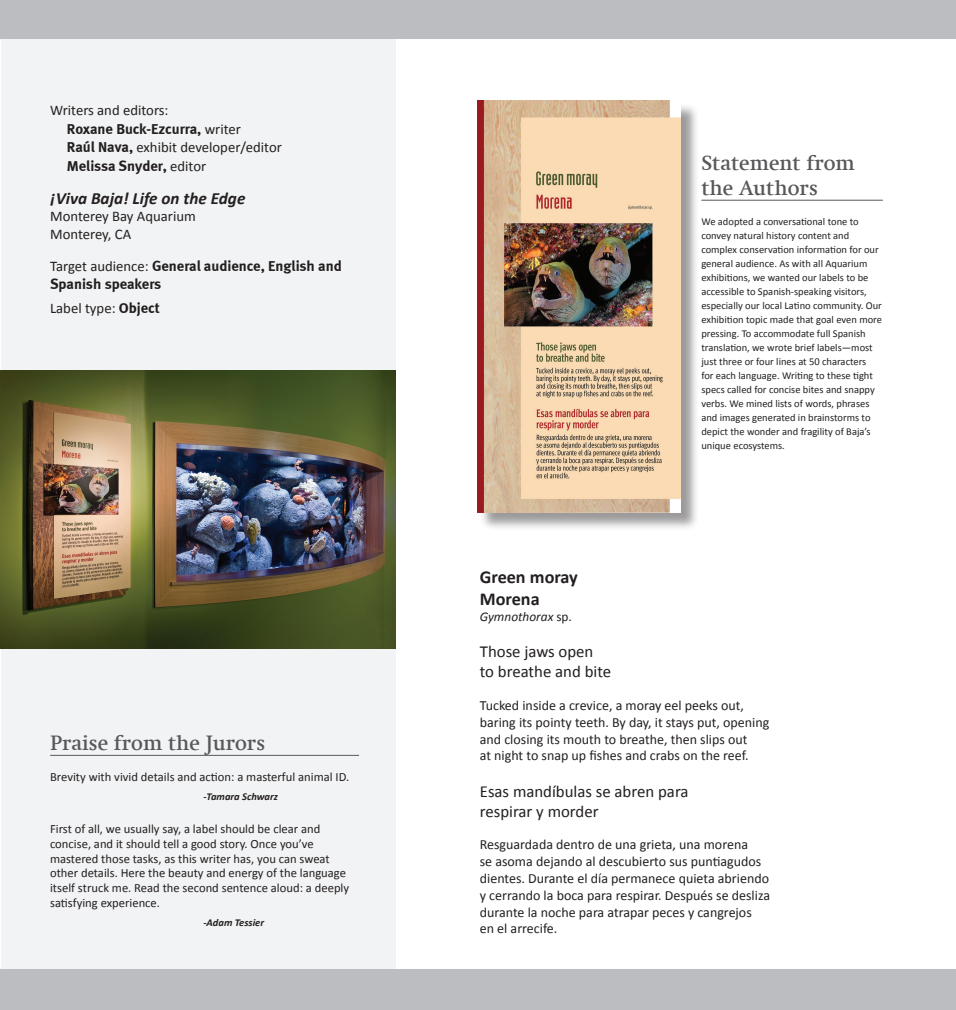
<style>
.page{position:relative;width:956px;height:1010px;background:#fff}
.page>*{position:absolute;margin:0;border:0;box-sizing:border-box;transform-origin:0 0}
.t1{font:500 21px/25.2px "Swift Com";color:#57585a}
.t2{font:700 18.2px/21.8px "Calibri";color:#231f20}
.t3{font:italic 700 17.15px "Calibri";color:#231f20}
.t4{font:16.8px/20.2px "Calibri";color:#231f20}
.t5{font:700 14.7px/17.6px "Meta";color:#231f20}
.t6{font:14.7px/17.6px "Calibri";color:#231f20}
.t7{font:14px/16.8px "Calibri";color:#231f20}
.t8{font:italic 13.3px "Calibri";color:#231f20}
.t9{font:12.6px/14.7px "Calibri";color:#231f20}
.t10{font:10.5px/14px "Calibri";color:#231f20}
.t11{font:italic 700 10.5px "Calibri";color:#231f20}
.s1{font-family:"Calibri";font-weight:400}
.s2{font-family:"Meta";font-weight:700}
.s3{font-style:normal}
</style>
<div class="page">
<div style="left:1px;top:35px;width:395px;height:944px;background:#f2f3f4"></div>
<div style="left:0;top:0;width:956px;height:39px;background:#bcbdc0"></div>
<div style="left:0;top:969px;width:956px;height:41px;background:#bcbdc0"></div>
<img style="left:0;top:371px;width:396px;height:278px">
<div style="left:479px;top:103px;width:221px;height:428px;background:#231f20;opacity:.45"></div>
<img style="left:477px;top:101px;width:204px;height:411px">
<hr style="left:701px;top:200px;width:182px;height:1px;background:#57585a">
<hr style="left:50px;top:755px;width:309px;height:1px;background:#57585a">
<h3 class="t6" style="left:50px;top:101px;width:120px">Writers and editors:</h3>
<h3 class="t5" style="left:67px;top:119px;width:176px">Roxane Buck-Ezcurra, <span class="s1">writer</span></h3>
<h3 class="t6" style="left:67px;top:139px;width:217px"><span class="s2">Raúl Nava,</span> exhibit developer/editor</h3>
<h3 class="t5" style="left:67px;top:157px;width:141px">Melissa Snyder, <span class="s1">editor</span></h3>
<h3 class="t3" style="left:50px;top:187px;width:197px">¡Viva Baja! Life on the Edge</h3>
<h3 class="t6" style="left:50px;top:207px;width:147px">Monterey Bay Aquarium<br>Monterey, CA</h3>
<h3 class="t5" style="left:50px;top:257px;width:293px"><span class="s1">Target audience:</span> General audience, English and<br>Spanish speakers</h3>
<h3 class="t6" style="left:50px;top:299px;width:111px">Label type: <span class="s2">Object</span></h3>
<h1 class="t1" style="left:50px;top:730px;width:217px">Praise from the Jurors</h1>
<p class="t9" style="left:50px;top:769px;width:301px">Brevity with vivid details and action: a masterful animal ID.</p>
<p class="t11" style="left:203px;top:789px;width:76px">-Tamara Schwarz</p>
<p class="t9" style="left:50px;top:821px;width:301px">First of all, we usually say, a label should be clear and concise, and it should tell a good story. Once you’ve mastered those tasks, as this writer has, you can sweat other details. Here the beauty and energy of the language itself struck me. Read the second sentence aloud: a deeply satisfying experience.</p>
<p class="t11" style="left:203px;top:915px;width:62px">-Adam Tessier</p>
<h1 class="t1" style="left:701px;top:150px;width:155px">Statement from the Authors</h1>
<p class="t10" style="left:701px;top:214px;width:182px">We adopted a conversational tone to convey natural history content and complex conservation information for our general audience. As with all Aquarium exhibitions, we wanted our labels to be accessible to Spanish-speaking visitors, especially our local Latino community. Our exhibition topic made that goal even more pressing. To accommodate full Spanish translation, we wrote brief labels—most just three or four lines at 50 characters<br>for each language. Writing to these tight specs called for concise bites and snappy verbs. We mined lists of words, phrases and images generated in brainstorms to depict the wonder and fragility of Baja’s unique ecosystems.</p>
<h2 class="t2" style="left:480px;top:566px;width:100px">Green moray<br>Morena</h2>
<p class="t8" style="left:480px;top:607px;width:94px">Gymnothorax <span class="s3">sp.</span></p>
<h3 class="t4" style="left:480px;top:641px;width:133px">Those jaws open to breathe and bite</h3>
<h3 class="t7" style="left:480px;top:697px;width:291px">Tucked inside a crevice, a moray eel peeks out, baring its pointy teeth. By day, it stays put, opening and closing its mouth to breathe, then slips out<br>at night to snap up fishes and crabs on the reef.</h3>
<h3 class="t4" style="left:480px;top:781px;width:210px">Esas mandíbulas se abren para respirar y morder</h3>
<p class="t7" style="left:480px;top:836px;width:292px">Resguardada dentro de una grieta, una morena<br>se asoma dejando al descubierto sus puntiagudos dientes. Durante el día permanece quieta abriendo y cerrando la boca para respirar. Después se desliza durante la noche para atrapar peces y cangrejos<br>en el arrecife.</p>
</div>
